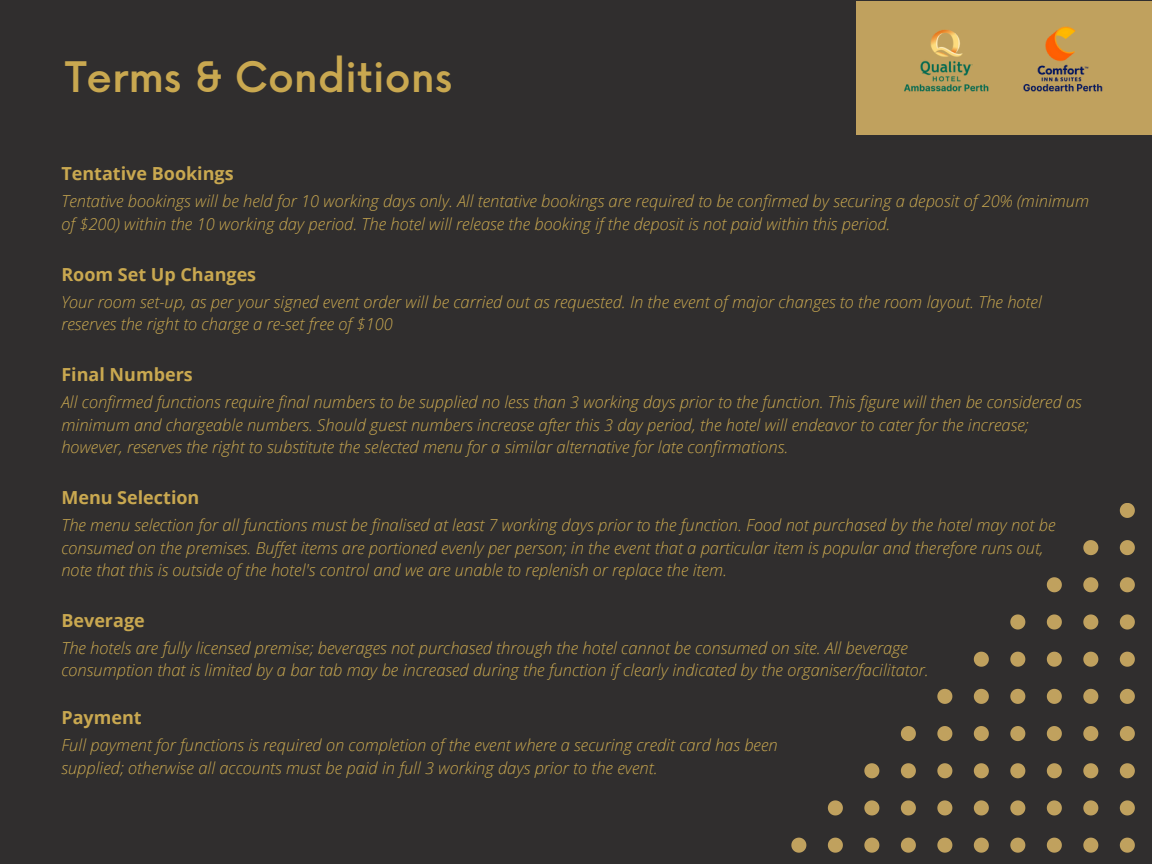
<style>
.page{position:relative;width:1152px;height:864px;background:#302e2e}
.page>*{position:absolute;margin:0;border:0;box-sizing:border-box;transform-origin:0 0}
.t1{font:500 40.95px "Now";color:#c9a850}
.t2{font:700 18px "Open Sans";color:#c9a850}
.t3{font:italic 300 16.5px/22.5px "Open Sans";color:#c9a850}
</style>
<div class="page">
<svg style="left:791px;top:838px;width:15px;height:15px"></svg>
<svg style="left:828px;top:838px;width:15px;height:15px"></svg>
<svg style="left:828px;top:800px;width:15px;height:15px"></svg>
<svg style="left:864px;top:838px;width:15px;height:15px"></svg>
<svg style="left:864px;top:800px;width:15px;height:15px"></svg>
<svg style="left:864px;top:763px;width:15px;height:15px"></svg>
<svg style="left:901px;top:838px;width:15px;height:15px"></svg>
<svg style="left:901px;top:800px;width:15px;height:15px"></svg>
<svg style="left:901px;top:763px;width:15px;height:15px"></svg>
<svg style="left:901px;top:726px;width:15px;height:15px"></svg>
<svg style="left:937px;top:838px;width:15px;height:15px"></svg>
<svg style="left:937px;top:800px;width:15px;height:15px"></svg>
<svg style="left:937px;top:763px;width:15px;height:15px"></svg>
<svg style="left:937px;top:726px;width:15px;height:15px"></svg>
<svg style="left:937px;top:689px;width:15px;height:15px"></svg>
<svg style="left:974px;top:838px;width:15px;height:15px"></svg>
<svg style="left:974px;top:800px;width:15px;height:15px"></svg>
<svg style="left:974px;top:763px;width:15px;height:15px"></svg>
<svg style="left:974px;top:726px;width:15px;height:15px"></svg>
<svg style="left:974px;top:689px;width:15px;height:15px"></svg>
<svg style="left:974px;top:652px;width:15px;height:15px"></svg>
<svg style="left:1010px;top:838px;width:15px;height:15px"></svg>
<svg style="left:1010px;top:800px;width:15px;height:15px"></svg>
<svg style="left:1010px;top:763px;width:15px;height:15px"></svg>
<svg style="left:1010px;top:726px;width:15px;height:15px"></svg>
<svg style="left:1010px;top:689px;width:15px;height:15px"></svg>
<svg style="left:1010px;top:652px;width:15px;height:15px"></svg>
<svg style="left:1010px;top:614px;width:15px;height:16px"></svg>
<svg style="left:1047px;top:838px;width:15px;height:15px"></svg>
<svg style="left:1047px;top:800px;width:15px;height:15px"></svg>
<svg style="left:1047px;top:763px;width:15px;height:15px"></svg>
<svg style="left:1047px;top:726px;width:15px;height:15px"></svg>
<svg style="left:1047px;top:689px;width:15px;height:15px"></svg>
<svg style="left:1047px;top:652px;width:15px;height:15px"></svg>
<svg style="left:1047px;top:614px;width:15px;height:16px"></svg>
<svg style="left:1047px;top:577px;width:15px;height:15px"></svg>
<svg style="left:1083px;top:838px;width:15px;height:15px"></svg>
<svg style="left:1083px;top:800px;width:15px;height:15px"></svg>
<svg style="left:1083px;top:763px;width:15px;height:15px"></svg>
<svg style="left:1083px;top:726px;width:15px;height:15px"></svg>
<svg style="left:1083px;top:689px;width:15px;height:15px"></svg>
<svg style="left:1083px;top:652px;width:15px;height:15px"></svg>
<svg style="left:1083px;top:614px;width:15px;height:16px"></svg>
<svg style="left:1083px;top:577px;width:15px;height:15px"></svg>
<svg style="left:1083px;top:540px;width:15px;height:15px"></svg>
<svg style="left:1120px;top:838px;width:15px;height:15px"></svg>
<svg style="left:1120px;top:800px;width:15px;height:15px"></svg>
<svg style="left:1120px;top:763px;width:15px;height:15px"></svg>
<svg style="left:1120px;top:726px;width:15px;height:15px"></svg>
<svg style="left:1120px;top:689px;width:15px;height:15px"></svg>
<svg style="left:1120px;top:652px;width:15px;height:15px"></svg>
<svg style="left:1120px;top:614px;width:15px;height:16px"></svg>
<svg style="left:1120px;top:577px;width:15px;height:15px"></svg>
<svg style="left:1120px;top:540px;width:15px;height:15px"></svg>
<svg style="left:1120px;top:503px;width:15px;height:15px"></svg>
<div style="left:856px;top:1px;width:296px;height:134px;background:#c0a15e"></div>
<img style="left:904px;top:29px;width:85px;height:63px">
<img style="left:1023px;top:26px;width:80px;height:66px">
<p class="t1" style="left:65px;top:55px;width:389px">Terms &amp; Conditions</p>
<p class="t2" style="left:61px;top:161px;width:174px">Tentative Bookings</p>
<p class="t3" style="left:61px;top:190px;width:1029px">Tentative bookings will be held for 10 working days only. All tentative bookings are required to be confirmed by securing a deposit of 20% (minimum of $200) within the 10 working day period. The hotel will release the booking if the deposit is not paid within this period.</p>
<p class="t2" style="left:61px;top:261px;width:196px">Room Set Up Changes</p>
<p class="t3" style="left:61px;top:290px;width:982px">Your room set-up, as per your signed event order will be carried out as requested. In the event of major changes to the room layout. The hotel reserves the right to charge a re-set free of $100</p>
<p class="t2" style="left:61px;top:362px;width:133px">Final Numbers</p>
<p class="t3" style="left:61px;top:391px;width:1022px">All confirmed functions require final numbers to be supplied no less than 3 working days prior to the function. This figure will then be considered as minimum and chargeable numbers. Should guest numbers increase after this 3 day period, the hotel will endeavor to cater for the increase; however, reserves the right to substitute the selected menu for a similar alternative for late confirmations.</p>
<p class="t2" style="left:61px;top:485px;width:140px">Menu Selection</p>
<p class="t3" style="left:61px;top:513px;width:996px">The menu selection for all functions must be finalised at least 7 working days prior to the function. Food not purchased by the hotel may not be consumed on the premises. Buffet items are portioned evenly per person; in the event that a particular item is popular and therefore runs out, note that this is outside of the hotel's control and we are unable to replenish or replace the item.</p>
<p class="t2" style="left:61px;top:607px;width:85px">Beverage</p>
<p class="t3" style="left:61px;top:636px;width:869px">The hotels are fully licensed premise; beverages not purchased through the hotel cannot be consumed on site. All beverage consumption that is limited by a bar tab may be increased during the function if clearly indicated by the organiser/facilitator.</p>
<p class="t2" style="left:61px;top:705px;width:82px">Payment</p>
<p class="t3" style="left:61px;top:733px;width:718px">Full payment for functions is required on completion of the event where a securing credit card has been supplied; otherwise all accounts must be paid in full 3 working days prior to the event.</p>
</div>
